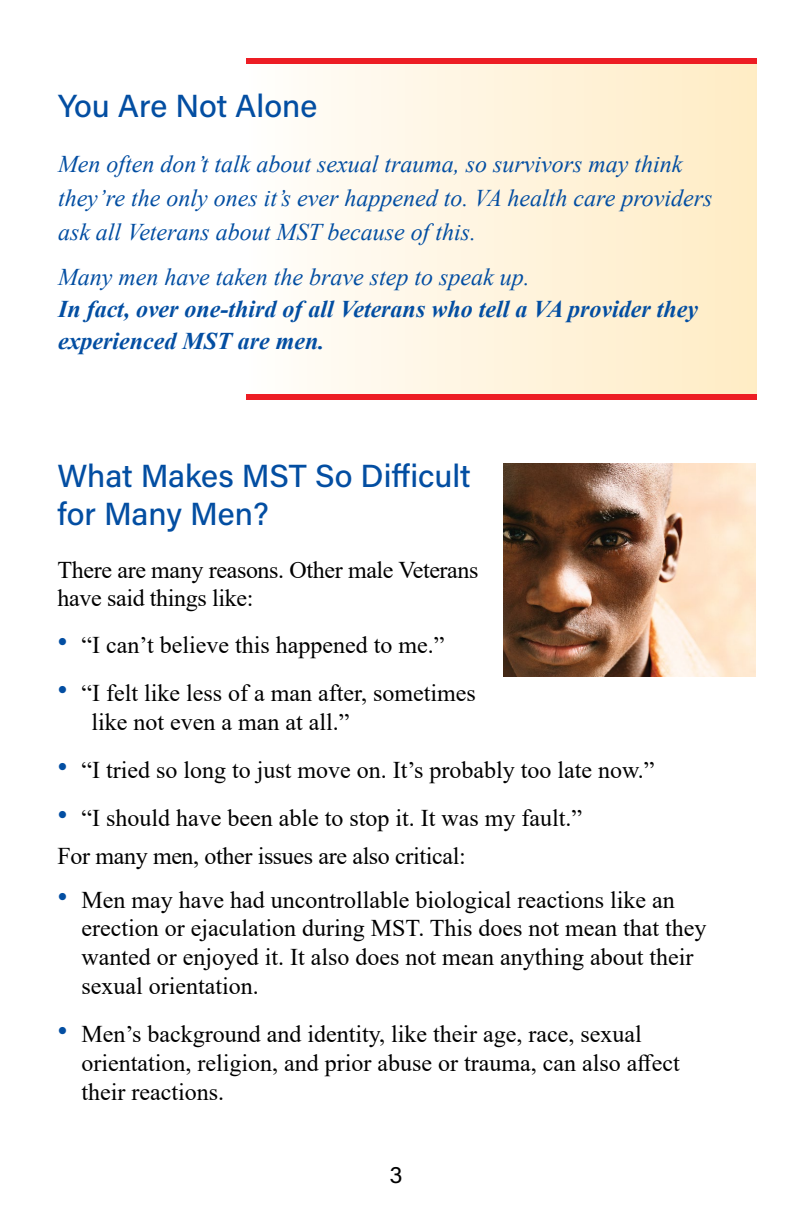
<style>
.page{position:relative;width:792px;height:1224px;background:#fff}
.page>*{position:absolute;margin:0;border:0;box-sizing:border-box;transform-origin:0 0}
.t1{font:32px/38.4px "Acumin Variable Concept";color:#034ea2}
.t2{font:24px/28.8px "Times New Roman";color:#000}
.t3{font:italic 24px/34px "Times New Roman";color:#034ea2}
.t4{font:italic 700 24px/32px "Times New Roman";color:#034ea2}
.t5{font:24px "Acumin Variable Concept";color:#000}
.s1{font-weight:400}
.s2{font-size:28.8px;color:#034ea2}
</style>
<div class="page">
<div style="left:244px;top:58px;width:512px;height:336px;background:linear-gradient(to right,#fffefb,#ffecc4)"></div>
<div style="left:246px;top:58px;width:510px;height:6px;background:#ed1d24"></div>
<div style="left:246px;top:394px;width:510px;height:6px;background:#ed1d24"></div>
<img style="left:503px;top:463px;width:253px;height:214px">
<h2 class="t1" style="left:58px;top:85px;width:261px">You Are Not Alone</h2>
<p class="t3" style="left:58px;top:147px;width:656px">Men often don’t talk about sexual trauma, so survivors may think they’re the only ones it’s ever happened to. VA health care providers ask all Veterans about MST because of this.</p>
<p class="t4" style="left:58px;top:261px;width:642px"><span class="s1">Many men have taken the brave step to speak up.<br></span>In fact, over one-third of all Veterans who tell a VA provider they experienced MST are men.</p>
<h2 class="t1" style="left:58px;top:455px;width:415px">What Makes MST So Difficult for Many Men?</h2>
<p class="t2" style="left:58px;top:555px;width:422px;line-height:28px">There are many reasons. Other male Veterans have said things like:</p>
<p class="t2" style="left:58px;top:630px;width:388px"><span class="s2">•</span> “I can’t believe this happened to me.”</p>
<p class="t2" style="left:92px;top:678px;width:386px;text-indent:-34px"><span class="s2">•</span> “I felt like less of a man after, sometimes like not even a man at all.”</p>
<p class="t2" style="left:58px;top:755px;width:599px"><span class="s2">•</span> “I tried so long to just move on. It’s probably too late now.”</p>
<p class="t2" style="left:58px;top:803px;width:526px"><span class="s2">•</span> “I should have been able to stop it. It was my fault.”</p>
<p class="t2" style="left:58px;top:841px;width:410px">For many men, other issues are also critical:</p>
<p class="t2" style="left:82px;top:884px;width:627px;text-indent:-24px"><span class="s2">•</span> Men may have had uncontrollable biological reactions like an erection or ejaculation during MST. This does not mean that they wanted or enjoyed it. It also does not mean anything about their sexual orientation.</p>
<p class="t2" style="left:82px;top:1019px;width:600px;text-indent:-24px"><span class="s2">•</span> Men’s background and identity, like their age, race, sexual orientation, religion, and prior abuse or trauma, can also affect their reactions.</p>
<p class="t5" style="left:389px;top:1158px;width:15px">3</p>
</div>
